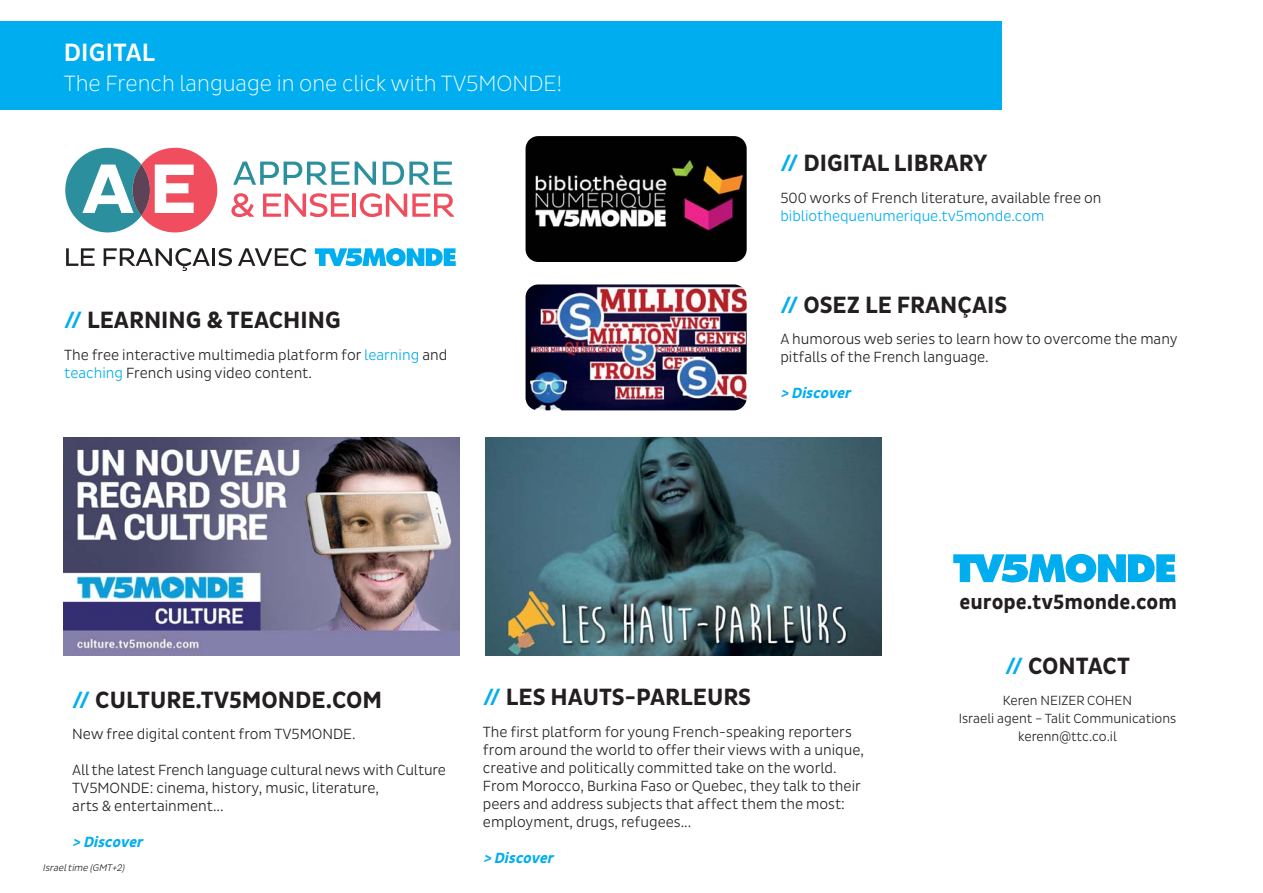
<style>
.page{position:relative;width:1263px;height:893px;background:#fff}
.page>*{position:absolute;margin:0;border:0;box-sizing:border-box;transform-origin:0 0}
.t1{font:500 25.5px "Pluto Sans Cond";letter-spacing:.005em;color:#fff}
.t2{font:700 24px "Pluto Sans Cond";color:#231f20}
.t3{font:300 22.5px "Pluto Sans Cond Ex";color:#fff}
.t4{font:700 21px "Pluto Sans Cond";color:#231f20}
.t5{font:300 15px/18px "Pluto Sans Cond";color:#231f20}
.t6{font:300 15px "Pluto Sans Cond";color:#00aeef}
.t7{font:italic 700 15px "Pluto Sans Cond";color:#00aeef}
.t8{font:300 13.5px/18px "Pluto Sans Cond";color:#231f20;text-align:center}
.t9{font:italic 300 9.75px "Pluto Sans Cond";color:#231f20}
.s1{color:#00aeef}
</style>
<div class="page">
<div style="left:0;top:21px;width:1002px;height:88px;background:#00aeef"></div>
<svg style="left:65px;top:148px;width:152px;height:84px"></svg>
<svg style="left:231px;top:193px;width:23px;height:24px"></svg>
<svg style="left:263px;top:193px;width:86px;height:24px"></svg>
<hr style="left:353px;top:194px;width:3px;height:23px;background:#f04e5e">
<svg style="left:360px;top:193px;width:94px;height:24px"></svg>
<svg style="left:233px;top:162px;width:116px;height:23px"></svg>
<svg style="left:355px;top:162px;width:21px;height:23px"></svg>
<svg style="left:383px;top:162px;width:69px;height:23px"></svg>
<svg style="left:66px;top:248px;width:29px;height:18px"></svg>
<svg style="left:104px;top:248px;width:106px;height:23px"></svg>
<hr style="left:212px;top:248px;width:3px;height:18px;background:#231f20">
<svg style="left:219px;top:248px;width:13px;height:18px"></svg>
<svg style="left:238px;top:248px;width:68px;height:18px"></svg>
<svg style="left:315px;top:248px;width:141px;height:18px"></svg>
<img style="left:64px;top:438px;width:396px;height:218px">
<img style="left:485px;top:438px;width:396px;height:218px">
<img style="left:525px;top:136px;width:222px;height:126px;border-radius:13px">
<img style="left:525px;top:284px;width:222px;height:126px;border-radius:13px">
<svg style="left:953px;top:554px;width:222px;height:28px"></svg>
<h1 class="t1" style="left:64px;top:42px;width:93px">DIGITAL</h1>
<h3 class="t3" style="left:64px;top:75px;width:500px">The French language in one click with TV5MONDE!</h3>
<h2 class="t2" style="left:64px;top:311px;width:278px"><span class="s1">//</span> LEARNING &amp; TEACHING</h2>
<p class="t5" style="left:64px;top:347px;width:385px">The free interactive multimedia platform for <span class="s1">learning</span> and <span class="s1">teaching</span> French using video content.</p>
<h2 class="t2" style="left:780px;top:154px;width:209px"><span class="s1">//</span> DIGITAL LIBRARY</h2>
<p class="t5" style="left:780px;top:190px;width:323px">500 works of French literature, available free on</p>
<p class="t6" style="left:780px;top:210px;width:266px">bibliothequenumerique.tv5monde.com</p>
<h2 class="t2" style="left:780px;top:296px;width:228px"><span class="s1">//</span> OSEZ LE FRANÇAIS</h2>
<p class="t5" style="left:780px;top:331px;width:399px">A humorous web series to learn how to overcome the many pitfalls of the French language.</p>
<p class="t7" style="left:780px;top:388px;width:75px">&gt; Discover</p>
<h3 class="t4" style="left:959px;top:594px;width:219px">europe.tv5monde.com</h3>
<h2 class="t2" style="left:72px;top:691px;width:311px"><span class="s1">//</span> CULTURE.TV5MONDE.COM</h2>
<p class="t5" style="left:72px;top:726px;width:285px">New free digital content from TV5MONDE.</p>
<p class="t5" style="left:72px;top:762px;width:375px">All the latest French language cultural news with Culture<br>TV5MONDE: cinema, history, music, literature,<br>arts &amp; entertainment...</p>
<p class="t7" style="left:72px;top:837px;width:75px">&gt; Discover</p>
<p class="t9" style="left:43px;top:864px;width:85px">Israeltime (GMT+2)</p>
<h2 class="t2" style="left:483px;top:688px;width:270px"><span class="s1">//</span> LES HAUTS-PARLEURS</h2>
<p class="t5" style="left:483px;top:724px;width:383px">The first platform for young French-speaking reporters from around the world to offer their views with a unique, creative and politically committed take on the world.<br>From Morocco, Burkina Faso or Quebec, they talk to their peers and address subjects that affect them the most: employment, drugs, refugees...</p>
<p class="t7" style="left:483px;top:852px;width:75px">&gt; Discover</p>
<h2 class="t2" style="left:1005px;top:657px;width:126px"><span class="s1">//</span> CONTACT</h2>
<p class="t8" style="left:959px;top:693px;width:219px">Keren NEIZER COHEN<br>Israeli agent – Talit Communications kerenn@ttc.co.il</p>
</div>
